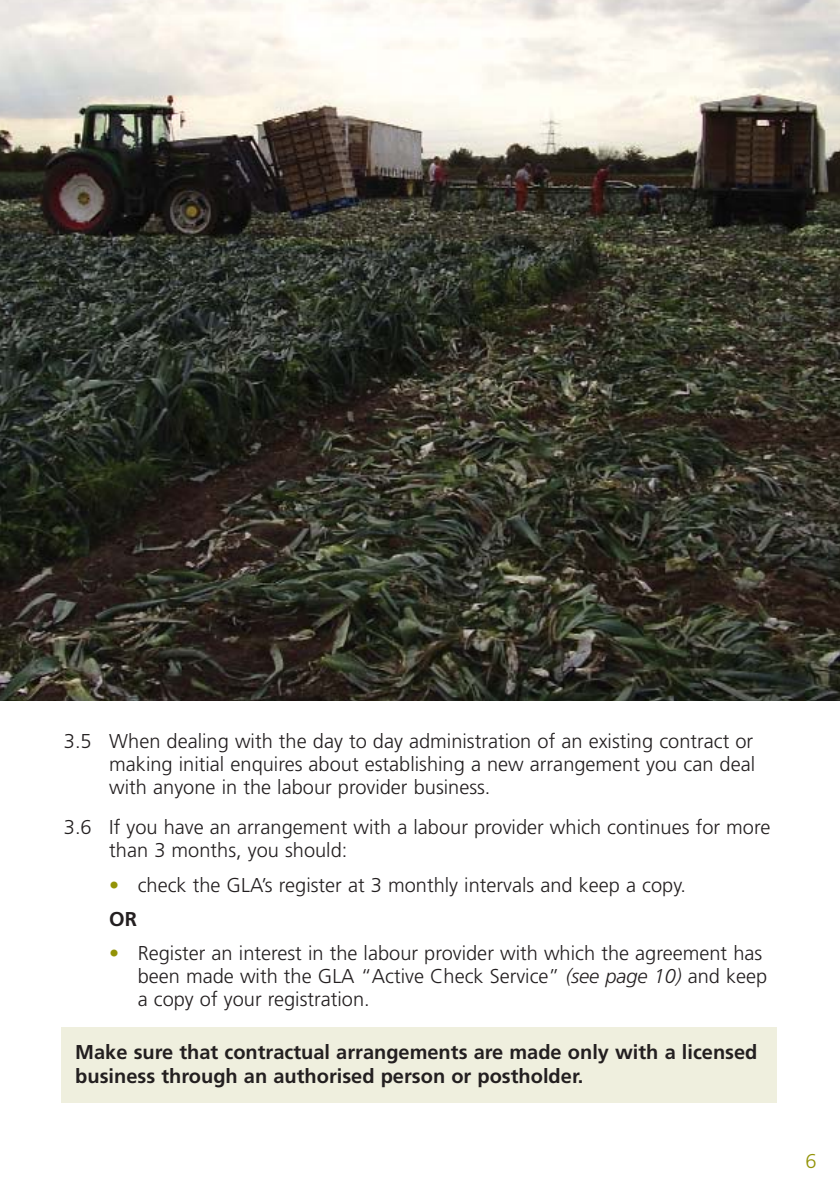
<style>
.page{position:relative;width:840px;height:1191px;background:#fff}
.page>*{position:absolute;margin:0;border:0;box-sizing:border-box;transform-origin:0 0}
.t1{font:300 20px/23px "Frutiger";color:#231f20}
.t2{font:700 20px/24px "Frutiger";color:#231f20}
.t3{font:300 20px "Frutiger";color:#939307}
.s1{color:#939307}
.s2{font-weight:700}
.s3{font-style:italic}
</style>
<div class="page">
<div style="left:62px;top:1027px;width:714px;height:75px;background:#efefde"></div>
<img style="left:0;top:0;width:839px;height:700px">
<p class="t1" style="left:109px;top:731px;width:647px;text-align:justify;text-indent:-45px">3.5 When dealing with the day to day administration of an existing contract or making initial enquires about establishing a new arrangement you can deal with anyone in the labour provider business.</p>
<p class="t1" style="left:109px;top:817px;width:662px;text-indent:-45px">3.6 If you have an arrangement with a labour provider which continues for more than 3 months, you should:</p>
<p class="t1" style="left:109px;top:869px;width:578px;line-height:34.4px"><span class="s1">•</span> check the GLA’s register at 3 monthly intervals and keep a copy.<br><span class="s2">OR</span></p>
<p class="t1" style="left:138px;top:943px;width:630px;text-indent:-28px"><span class="s1">•</span> Register an interest in the labour provider with which the agreement has been made with the GLA “Active Check Service” <span class="s3">(see page 10)</span> and keep a copy of your registration.</p>
<p class="t2" style="left:75px;top:1041px;width:683px">Make sure that contractual arrangements are made only with a licensed business through an authorised person or postholder.</p>
<p class="t3" style="left:805px;top:1153px;width:13px">6</p>
</div>
